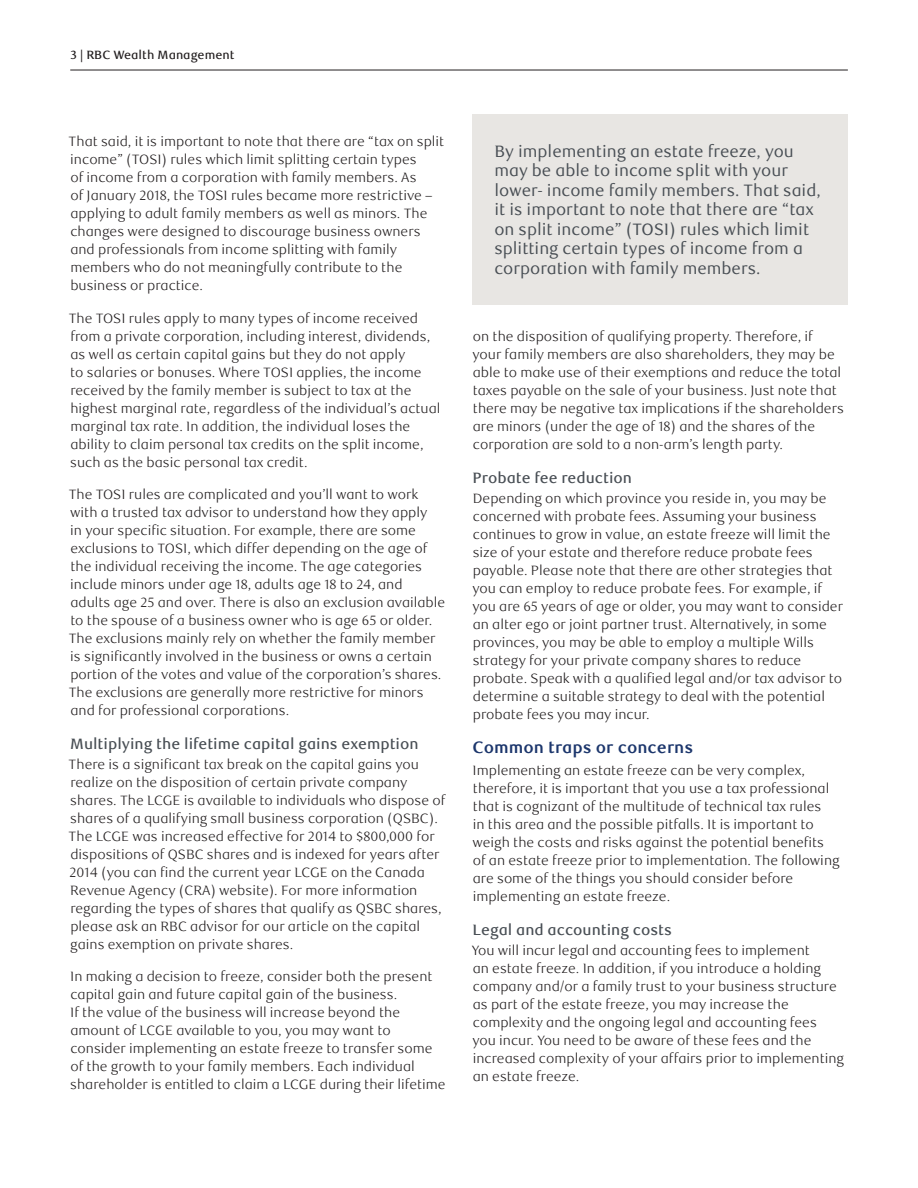
<style>
.page{position:relative;width:918px;height:1188px;background:#fff}
.page>*{position:absolute;margin:0;border:0;box-sizing:border-box;transform-origin:0 0}
.t1{font:16.5px/19.5px "RBC Text";color:#484e54}
.t2{font:700 16.5px "RBC Text";color:#1c366c}
.t3{font:500 15px "RBC Text";color:#484e54}
.t4{font:300 13.5px/18px "RBC Text";color:#231f20}
.t5{font:500 12px "RBC Text";color:#231f20}
</style>
<div class="page">
<div style="left:473px;top:114px;width:375px;height:191px;background:#e8e6e3"></div>
<hr style="left:70px;top:70px;width:778px;height:1px;background:#231f20">
<p class="t5" style="left:71px;top:47px;width:165px">3 | RBC Wealth Management</p>
<p class="t4" style="left:69px;top:133px;width:377px">That said, it is important to note that there are “tax on split</p>
<p class="t4" style="left:70px;top:151px;width:348px">income” (TOSI) rules which limit splitting certain types</p>
<p class="t4" style="left:70px;top:169px;width:348px">of income from a corporation with family members. As</p>
<p class="t4" style="left:70px;top:187px;width:364px">of January 2018, the TOSI rules became more restrictive –</p>
<p class="t4" style="left:70px;top:205px;width:359px">applying to adult family members as well as minors. The</p>
<p class="t4" style="left:70px;top:223px;width:352px">changes were designed to discourage business owners</p>
<p class="t4" style="left:70px;top:241px;width:328px">and professionals from income splitting with family</p>
<p class="t4" style="left:70px;top:259px;width:334px">members who do not meaningfully contribute to the</p>
<p class="t4" style="left:70px;top:277px;width:134px">business or practice.</p>
<p class="t4" style="left:69px;top:309px;width:351px">The TOSI rules apply to many types of income received</p>
<p class="t4" style="left:70px;top:327px;width:361px">from a private corporation, including interest, dividends,</p>
<p class="t4" style="left:70px;top:345px;width:337px">as well as certain capital gains but they do not apply</p>
<p class="t4" style="left:70px;top:363px;width:353px">to salaries or bonuses. Where TOSI applies, the income</p>
<p class="t4" style="left:70px;top:381px;width:343px">received by the family member is subject to tax at the</p>
<p class="t4" style="left:70px;top:399px;width:372px">highest marginal rate, regardless of the individual’s actual</p>
<p class="t4" style="left:70px;top:417px;width:341px">marginal tax rate. In addition, the individual loses the</p>
<p class="t4" style="left:70px;top:435px;width:355px">ability to claim personal tax credits on the split income, such as the basic personal tax credit.</p>
<p class="t4" style="left:69px;top:485px;width:378px">The TOSI rules are complicated and you’ll want to work with a trusted tax advisor to understand how they apply<br>in your specifc situation. For example, there are some exclusions to TOSI, which differ depending on the age of the individual receiving the income. The age categories include minors under age 18, adults age 18 to 24, and<br>adults age 25 and over. There is also an exclusion available to the spouse of a business owner who is age 65 or older.<br>The exclusions mainly rely on whether the family member is signifcantly involved in the business or owns a certain portion of the votes and value of the corporation’s shares.<br>The exclusions are generally more restrictive for minors and for professional corporations.</p>
<h3 class="t3" style="left:70px;top:735px;width:350px">Multiplying the lifetime capital gains exemption</h3>
<p class="t4" style="left:69px;top:755px;width:352px">There is a signifcant tax break on the capital gains you</p>
<p class="t4" style="left:69px;top:773px;width:379px">realize on the disposition of certain private company shares. The LCGE is available to individuals who dispose of shares of a qualifying small business corporation (QSBC).<br>The LCGE was increased effective for 2014 to $800,000 for</p>
<p class="t4" style="left:69px;top:845px;width:372px">dispositions of QSBC shares and is indexed for years after<br>2014 (you can fnd the current year LCGE on the Canada</p>
<p class="t4" style="left:70px;top:881px;width:349px">Revenue Agency (CRA) website). For more information</p>
<p class="t4" style="left:70px;top:899px;width:373px">regarding the types of shares that qualify as QSBC shares,</p>
<p class="t4" style="left:70px;top:917px;width:352px">please ask an RBC advisor for our article on the capital gains exemption on private shares.</p>
<p class="t4" style="left:70px;top:968px;width:377px">In making a decision to freeze, consider both the present capital gain and future capital gain of the business.<br>If the value of the business will increase beyond the amount of LCGE available to you, you may want to consider implementing an estate freeze to transfer some of the growth to your family members. Each individual shareholder is entitled to claim a LCGE during their lifetime</p>
<p class="t1" style="left:494px;top:142px;width:328px">By implementing an estate freeze, you may be able to income split with your lower- income family members. That said, it is important to note that there are “tax on split income” (TOSI) rules which limit splitting certain types of income from a corporation with family members.</p>
<p class="t4" style="left:472px;top:328px;width:373px">on the disposition of qualifying property. Therefore, if your family members are also shareholders, they may be able to make use of their exemptions and reduce the total taxes payable on the sale of your business. Just note that there may be negative tax implications if the shareholders are minors (under the age of 18) and the shares of the corporation are sold to a non-arm’s length party.</p>
<h3 class="t3" style="left:473px;top:469px;width:161px">Probate fee reduction</h3>
<p class="t4" style="left:472px;top:490px;width:372px">Depending on which province you reside in, you may be concerned with probate fees. Assuming your business continues to grow in value, an estate freeze will limit the size of your estate and therefore reduce probate fees payable. Please note that there are other strategies that you can employ to reduce probate fees. For example, if you are 65 years of age or older, you may want to consider an alter ego or joint partner trust. Alternatively, in some provinces, you may be able to employ a multiple Wills strategy for your private company shares to reduce probate. Speak with a qualifed legal and/or tax advisor to determine a suitable strategy to deal with the potential probate fees you may incur.</p>
<h2 class="t2" style="left:473px;top:737px;width:222px">Common traps or concerns</h2>
<p class="t4" style="left:472px;top:762px;width:369px">Implementing an estate freeze can be very complex, therefore, it is important that you use a tax professional that is cognizant of the multitude of technical tax rules<br>in this area and the possible pitfalls. It is important to weigh the costs and risks against the potential benefts of an estate freeze prior to implementation. The following are some of the things you should consider before implementing an estate freeze.</p>
<h3 class="t3" style="left:473px;top:921px;width:201px">Legal and accounting costs</h3>
<p class="t4" style="left:472px;top:942px;width:374px">You will incur legal and accounting fees to implement<br>an estate freeze. In addition, if you introduce a holding company and/or a family trust to your business structure as part of the estate freeze, you may increase the complexity and the ongoing legal and accounting fees<br>you incur. You need to be aware of these fees and the increased complexity of your affairs prior to implementing an estate freeze.</p>
</div>
